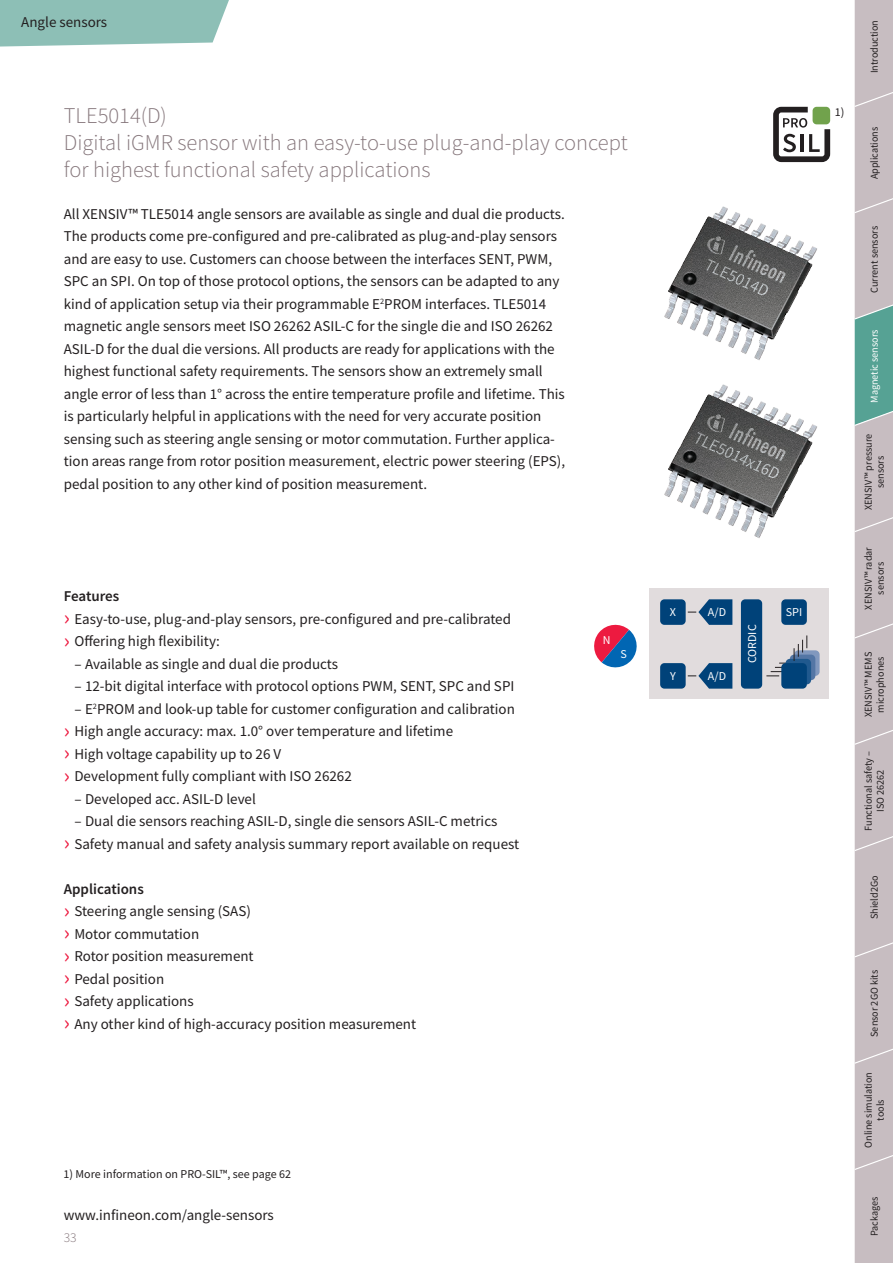
<style>
.page{position:relative;width:893px;height:1263px;background:#fff}
.page>*{position:absolute;margin:0;border:0;box-sizing:border-box;transform-origin:0 0}
.Brochure_A4_Product{font:300 22.5px/27px "Source Sans Pro";color:#86777c}
.Brochure_A4_Copy_10{font:15px/22.5px "Source Sans Pro";color:#231f20}
.Title_A4_URL_10_pt{font:15px "Source Sans Pro";color:#231f20}
.Brochure_A4_Copy_Sub{font:600 15px "Source Sans Pro";color:#231f20}
.Brochure_A4_Product-2{font:15px "Source Sans Pro";color:#231f20}
.t1{font:300 13.5px "Source Sans Pro";color:#86777c}
.Footnote{font:12px "Source Sans Pro";color:#231f20}
.t2{font:12px "Source Sans Pro";color:#fff}
.t3{font:10.5px/12px "Source Sans Pro";color:#231f20;text-align:center}
.t4{font:10.5px "Source Sans Pro";color:#fff}
.s1{font-size:22.5px;color:#ed1a40}
</style>
<div class="page">
<svg style="left:855px;top:0;width:38px;height:1263px;background:#bebbbd"></svg>
<svg style="left:0;top:0;width:229px;height:47px;background:#97c4bc"></svg>
<div style="left:649px;top:589px;width:180px;height:110px;background:#e1dcdd"></div>
<svg style="left:794px;top:650px;width:26px;height:26px"></svg>
<div style="left:790px;top:655px;width:25px;height:25px;background:#5476a5;border-radius:4px"></div>
<div style="left:786px;top:659px;width:25px;height:25px;background:#20598e;border-radius:4px"></div>
<div style="left:660px;top:599px;width:26px;height:26px;background:#004279;border-radius:4px"></div>
<div style="left:781px;top:599px;width:26px;height:26px;background:#004279;border-radius:4px"></div>
<div style="left:781px;top:663px;width:26px;height:26px;background:#004279;border-radius:4px"></div>
<div style="left:741px;top:599px;width:21px;height:90px;background:#004279;border-radius:4px"></div>
<div style="left:660px;top:663px;width:26px;height:26px;background:#004279;border-radius:4px"></div>
<svg style="left:688px;top:599px;width:44px;height:26px"></svg>
<svg style="left:688px;top:663px;width:44px;height:26px"></svg>
<svg style="left:766px;top:635px;width:41px;height:41px"></svg>
<svg style="left:594px;top:624px;width:43px;height:44px"></svg>
<svg style="left:773px;top:107px;width:57px;height:55px"></svg>
<img style="left:664px;top:206px;width:153px;height:154px">
<img style="left:664px;top:384px;width:153px;height:154px">
<p class="Brochure_A4_Product-2" style="left:21px;top:12px;width:87px">Angle sensors</p>
<p class="Brochure_A4_Product" style="left:64px;top:102px;width:565px">TLE5014(D)<br>Digital iGMR sensor with an easy-to-use plug-and-play concept for highest functional safety applications</p>
<p class="Brochure_A4_Copy_10" style="left:64px;top:202px;width:503px">All XENSIV™ TLE5014 angle sensors are available as single and dual die products.<br>The products come pre-configured and pre-calibrated as plug-and-play sensors and are easy to use. Customers can choose between the interfaces SENT, PWM, SPC an SPI. On top of those protocol options, the sensors can be adapted to any kind of application setup via their programmable E<sup>2</sup>PROM interfaces. TLE5014 magnetic angle sensors meet ISO 26262 ASIL-C for the single die and ISO 26262<br>ASIL-D for the dual die versions. All products are ready for applications with the highest functional safety requirements. The sensors show an extremely small angle error of less than 1° across the entire temperature profile and lifetime. This is particularly helpful in applications with the need for very accurate position sensing such as steering angle sensing or motor commutation. Further applica&shy;tion areas range from rotor position measurement, electric power steering (EPS), pedal position to any other kind of position measurement.</p>
<p class="Brochure_A4_Copy_Sub" style="left:64px;top:586px;width:57px">Features</p>
<p class="Brochure_A4_Copy_10" style="left:64px;top:607px;width:449px"><span class="s1">›</span> Easy-to-use, plug-and-play sensors, pre-configured and pre-calibrated</p>
<p class="Brochure_A4_Copy_10" style="left:64px;top:630px;width:157px"><span class="s1">›</span> Offering high flexibility:</p>
<p class="Brochure_A4_Copy_10" style="left:74px;top:652px;width:265px">– Available as single and dual die products</p>
<p class="Brochure_A4_Copy_10" style="left:74px;top:675px;width:441px">– 12-bit digital interface with protocol options PWM, SENT, SPC and SPI</p>
<p class="Brochure_A4_Copy_10" style="left:74px;top:697px;width:442px">– E<sup>2</sup>PROM and look-up table for customer configuration and calibration</p>
<p class="Brochure_A4_Copy_10" style="left:64px;top:720px;width:391px"><span class="s1">›</span> High angle accuracy: max. 1.0° over temperature and lifetime</p>
<p class="Brochure_A4_Copy_10" style="left:64px;top:742px;width:219px"><span class="s1">›</span> High voltage capability up to 26 V</p>
<p class="Brochure_A4_Copy_10" style="left:64px;top:765px;width:290px"><span class="s1">›</span> Development fully compliant with ISO 26262</p>
<p class="Brochure_A4_Copy_10" style="left:74px;top:787px;width:183px">– Developed acc. ASIL-D level</p>
<p class="Brochure_A4_Copy_10" style="left:74px;top:810px;width:425px">– Dual die sensors reaching ASIL-D, single die sensors ASIL-C metrics</p>
<p class="Brochure_A4_Copy_10" style="left:64px;top:832px;width:457px"><span class="s1">›</span> Safety manual and safety analysis summary report available on request</p>
<p class="Brochure_A4_Copy_Sub" style="left:64px;top:879px;width:82px">Applications</p>
<p class="Brochure_A4_Copy_10" style="left:64px;top:900px;width:189px"><span class="s1">›</span> Steering angle sensing (SAS)</p>
<p class="Brochure_A4_Copy_10" style="left:64px;top:922px;width:137px"><span class="s1">›</span> Motor commutation</p>
<p class="Brochure_A4_Copy_10" style="left:64px;top:945px;width:191px"><span class="s1">›</span> Rotor position measurement</p>
<p class="Brochure_A4_Copy_10" style="left:64px;top:967px;width:102px"><span class="s1">›</span> Pedal position</p>
<p class="Brochure_A4_Copy_10" style="left:64px;top:990px;width:131px"><span class="s1">›</span> Safety applications</p>
<p class="Brochure_A4_Copy_10" style="left:64px;top:1012px;width:354px"><span class="s1">›</span> Any other kind of high-accuracy position measurement</p>
<p class="t2" style="left:603px;top:632px;width:9px">N</p>
<p class="t2" style="left:620px;top:646px;width:8px">S</p>
<p class="Footnote" style="left:64px;top:1166px;width:229px">1) More information on PRO-SIL™, see page 62</p>
<p class="Title_A4_URL_10_pt" style="left:64px;top:1206px;width:212px">www.infineon.com/angle-sensors</p>
<p class="t1" style="left:64px;top:1229px;width:14px">33</p>
<p class="t2" style="left:708px;top:605px;width:20px">A/D</p>
<p class="t2" style="left:670px;top:605px;width:8px">X</p>
<p class="t2" style="left:786px;top:605px;width:18px">SPI</p>
<p class="t2" style="left:745px;top:663px;width:40px;rotate:-90deg">CORDIC</p>
<p class="t2" style="left:670px;top:669px;width:7px">Y</p>
<p class="t2" style="left:708px;top:669px;width:20px">A/D</p>
<p class="Footnote" style="left:835px;top:104px;width:11px">1)</p>
<p class="t3" style="left:868px;top:73px;width:55px;rotate:-90deg">Introduction</p>
<p class="t3" style="left:868px;top:179px;width:54px;rotate:-90deg">Applications</p>
<p class="t3" style="left:868px;top:293px;width:68px;rotate:-90deg">Current sensors</p>
<p class="t4" style="left:868px;top:403px;width:75px;rotate:-90deg">Magnetic sensors</p>
<p class="t3" style="left:862px;top:510px;width:78px;rotate:-90deg">XENSIV™ pressure sensors</p>
<p class="t3" style="left:862px;top:609px;width:64px;rotate:-90deg">XENSIV™ radar sensors</p>
<p class="t3" style="left:862px;top:717px;width:67px;rotate:-90deg">XENSIV™ MEMS microphones</p>
<p class="t3" style="left:862px;top:831px;width:81px;rotate:-90deg">Functional safety –<br>ISO 26262</p>
<p class="t3" style="left:868px;top:919px;width:45px;rotate:-90deg">Shield2Go</p>
<p class="t3" style="left:868px;top:1037px;width:68px;rotate:-90deg">Sensor 2GO kits</p>
<p class="t3" style="left:862px;top:1148px;width:77px;rotate:-90deg">Online simulation tools</p>
<p class="t3" style="left:868px;top:1236px;width:41px;rotate:-90deg">Packages</p>
</div>
